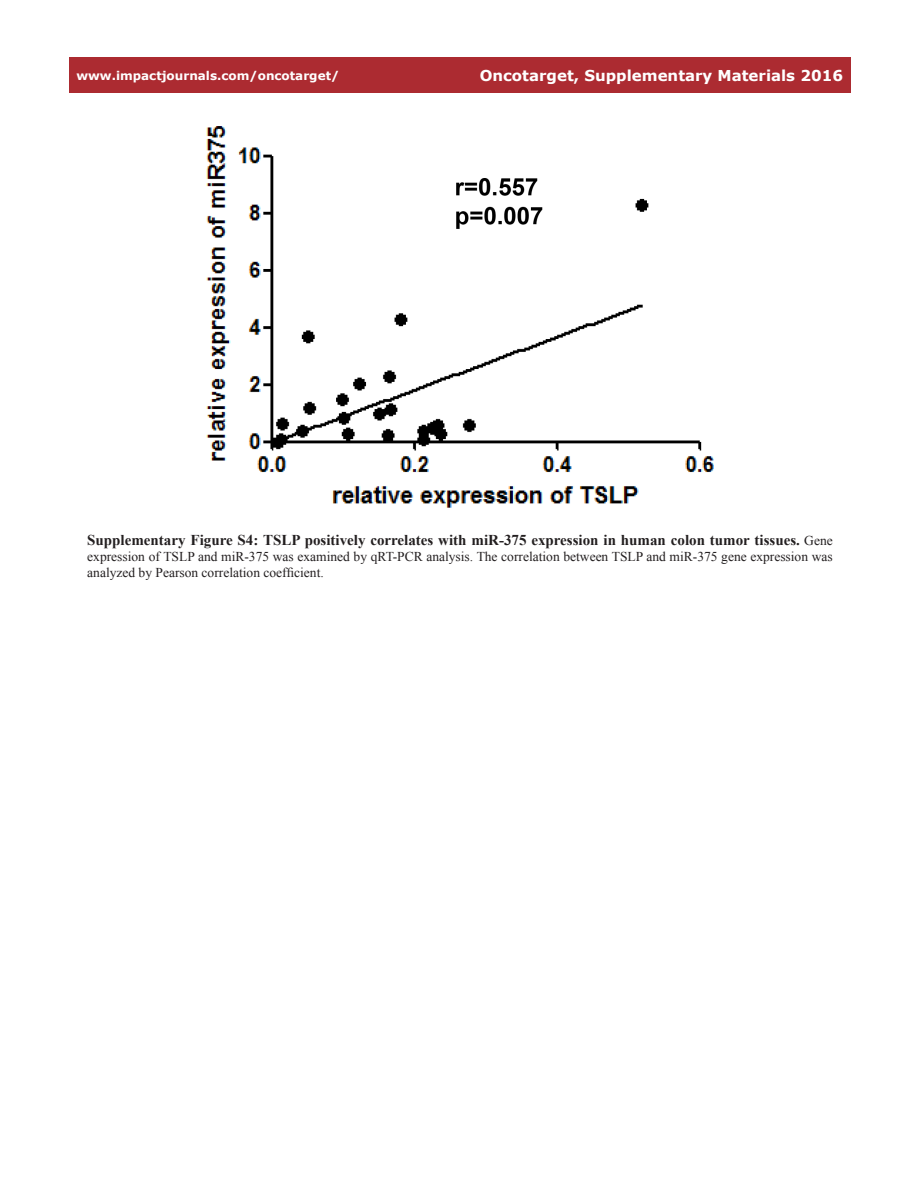
<style>
.page{position:relative;width:918px;height:1188px;background:#fff}
.page>*{position:absolute;margin:0;border:0;box-sizing:border-box;transform-origin:0 0}
.t1{font:700 15px "Times New Roman";color:#231f20}
.t2{font:700 15px "Verdana";color:#fff}
.t3{font:13.5px/16.2px "Times New Roman";color:#231f20}
.t4{font:700 12px "Verdana";color:#fff}
.s1{font-weight:400;font-size:13.5px}
</style>
<div class="page">
<div style="left:69px;top:57px;width:781px;height:36px;background:#ac2b31"></div>
<img style="left:206px;top:127px;width:508px;height:381px">
<p class="t4" style="left:76px;top:67px;width:264px">www.impactjournals.com/oncotarget/</p>
<p class="t2" style="left:480px;top:65px;width:365px">Oncotarget, Supplementary Materials 2016</p>
<p class="t1" style="left:87px;top:530px;width:747px">Supplementary Figure S4: TSLP positively correlates with miR-375 expression in human colon tumor tissues. <span class="s1">Gene</span></p>
<p class="t3" style="left:87px;top:548px;width:747px">expression of TSLP and miR-375 was examined by qRT-PCR analysis. The correlation between TSLP and miR-375 gene expression was analyzed by Pearson correlation coefficient.</p>
</div>
